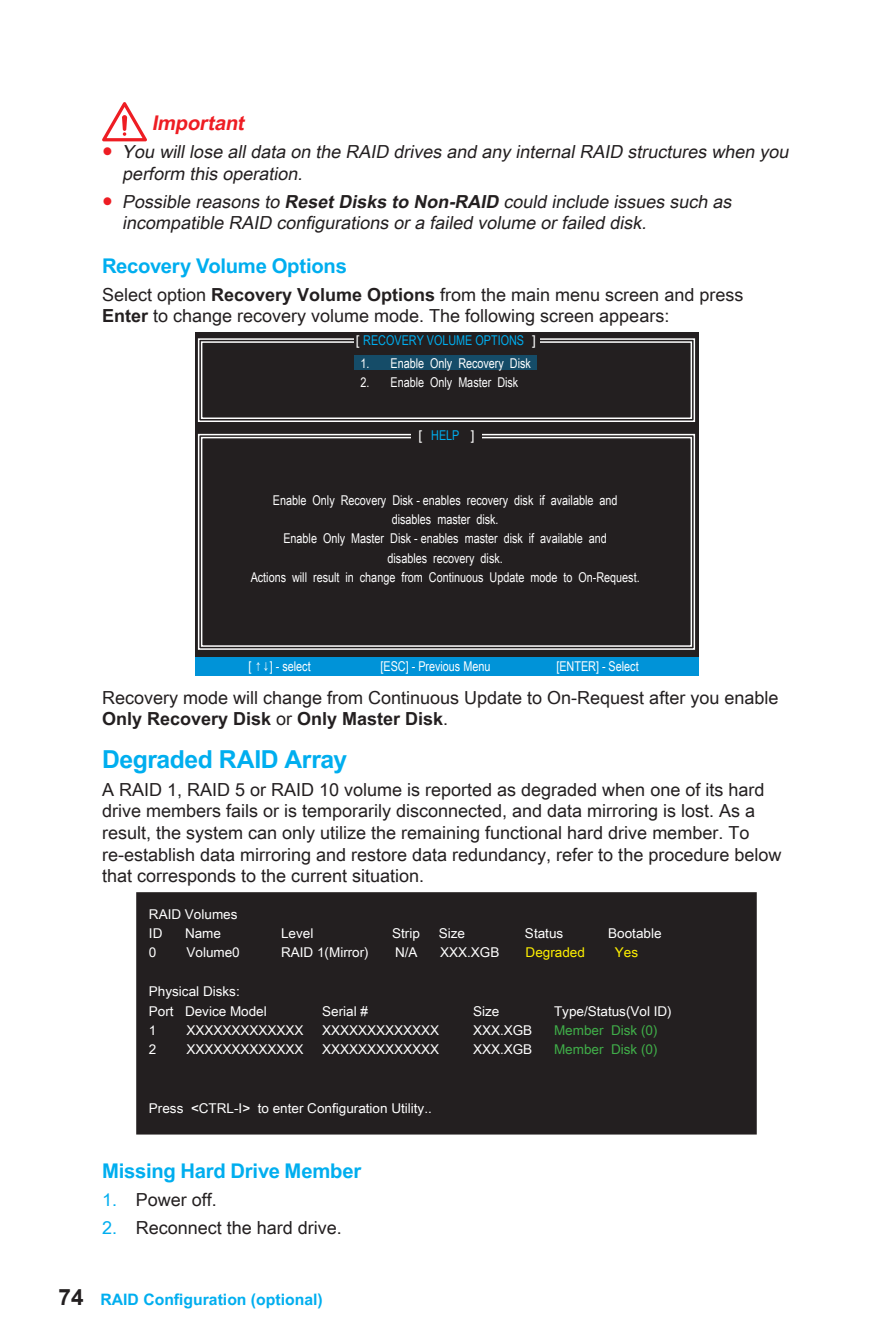
<style>
.page{position:relative;width:893px;height:1340px;background:#fff}
.page>*{position:absolute;margin:0;border:0;box-sizing:border-box;transform-origin:0 0}
.t1{font:700 24.75px "Arial Unicode MS";letter-spacing:-.02em;color:#00aeef}
.t2{font:700 20.25px "Arial Unicode MS";letter-spacing:-.01em;color:#00aeef}
.t3{font:italic 700 20.25px "Arial Unicode MS";color:#ee1d23}
.t4{font:18px/21.6px "Arial Unicode MS";color:#231f20}
.t5{font:italic 18px/21.6px "Arial Unicode MS";color:#231f20}
.t6{font:700 15.75px "Arial Unicode MS";color:#00aeef}
.t7{font:13.5px/19.3px "Arial Unicode MS";color:#fff;text-align:center;scale:.8 1}
.t8{font:13.5px/19.3px "Arial Unicode MS";color:#fff}
.t9{font:13.5px "Arial Unicode MS";color:#00aeef;scale:.8 1}
.t10{font:13.5px "Arial Unicode MS";color:#40ae49}
.t11{font:13.5px "Arial Unicode MS";color:#fff101}
.s1{font-style:normal;color:#ee1d23}
.s2{font-weight:700}
.s3{color:#fff}
.s4{color:#00aeef}
.s5{font-family:"Arial";font-size:22.5px;color:#231f20}
</style>
<div class="page">
<svg style="left:102px;top:102px;width:45px;height:39px"></svg>
<div style="left:195px;top:332px;width:503px;height:340px;background:#231f20"></div>
<svg style="left:197px;top:433px;width:499px;height:217px"></svg>
<div style="left:201px;top:437px;width:491px;height:210px;border:1px solid #fff"></div>
<svg style="left:197px;top:338px;width:499px;height:84px"></svg>
<div style="left:201px;top:341px;width:491px;height:78px;border:1px solid #fff"></div>
<div style="left:195px;top:657px;width:503px;height:18px;background:#0093d8"></div>
<div style="left:354px;top:337px;width:185px;height:11px;background:#231f20"></div>
<div style="left:411px;top:428px;width:71px;height:15px;background:#231f20"></div>
<div style="left:354px;top:355px;width:182px;height:15px;background:#154c68"></div>
<div style="left:137px;top:893px;width:619px;height:240px;background:#231f20"></div>
<div style="left:136px;top:892px;width:621px;height:242px;border:2px solid #231f20"></div>
<p class="t3" style="left:152px;top:108px;width:99px">Important</p>
<p class="t5" style="left:122px;top:141px;width:672px;text-indent:-20px"><span class="s1">●</span> You willlose alldata on the RAID drives and any internalRAID structures when you perform this operation.</p>
<p class="t5" style="left:122px;top:190px;width:615px;text-indent:-20px"><span class="s1">●</span> Possible reasons to <span class="s2">ResetDisks to Non-RAID</span> could include issues such as incompatible RAID configurations ora failed volume orfailed disk.</p>
<p class="t2" style="left:102px;top:251px;width:246px">Recovery Volume Options</p>
<p class="t4" style="left:102px;top:283px;width:643px">Select option <span class="s2">Recovery Volume Options</span> from the main menu screen and press<br><span class="s2">Enter</span> to change recovery volume mode. The following screen appears:</p>
<p class="t9" style="left:356px;top:331px;width:212px"><span class="s3">[</span> RECOVERY VOLUME OPTIONS</p>
<p class="t8" style="left:532px;top:330px;width:5px">]</p>
<p class="t7" style="left:360px;top:353px;width:215px">1. Enable Only Recovery Disk</p>
<p class="t7" style="left:360px;top:372px;width:199px">2. Enable Only Master Disk</p>
<p class="t9" style="left:431px;top:425px;width:37px">HELP</p>
<p class="t8" style="left:418px;top:425px;width:5px">[</p>
<p class="t8" style="left:471px;top:425px;width:5px">]</p>
<p class="t7" style="left:251px;top:490px;width:488px">Enable Only Recovery Disk - enables recovery disk if available and<br>disables master disk.<br>Enable Only Master Disk - enables master disk if available and<br>disables recovery disk.<br>Actions will result in change from Continuous Update mode to On-Request.</p>
<p class="t7" style="left:248px;top:656px;width:79px">[ ↑↓] - select</p>
<p class="t7" style="left:381px;top:656px;width:139px">[ESC] - Previous Menu</p>
<p class="t7" style="left:556px;top:656px;width:104px">[ENTER] - Select</p>
<p class="t4" style="left:102px;top:686px;width:678px">Recovery mode will change from Continuous Update to On-Request after you enable<br><span class="s2">Only Recovery Disk</span> or <span class="s2">Only Master Disk</span>.</p>
<h1 class="t1" style="left:102px;top:741px;width:247px">Degraded RAID Array</h1>
<p class="t4" style="left:102px;top:778px;width:681px">A RAID 1, RAID 5 or RAID 10 volume is reported as degraded when one of its hard drive members fails or is temporarily disconnected, and data mirroring is lost. As a result, the system can only utilize the remaining functional hard drive member. To re-establish data mirroring and restore data redundancy, refer to the procedure below that corresponds to the current situation.</p>
<p class="t8" style="left:149px;top:903px;width:90px">RAID Volumes<br>ID</p>
<p class="t8" style="left:185px;top:923px;width:38px">Name</p>
<p class="t8" style="left:281px;top:923px;width:34px">Level</p>
<p class="t8" style="left:392px;top:923px;width:29px">Strip</p>
<p class="t8" style="left:439px;top:923px;width:28px">Size</p>
<p class="t8" style="left:525px;top:923px;width:40px">Status</p>
<p class="t8" style="left:608px;top:923px;width:55px">Bootable</p>
<p class="t8" style="left:149px;top:942px;width:9px">0</p>
<p class="t8" style="left:187px;top:942px;width:55px">Volume0</p>
<p class="t8" style="left:281px;top:942px;width:89px">RAID 1(Mirror)</p>
<p class="t8" style="left:395px;top:942px;width:24px">N/A</p>
<p class="t8" style="left:440px;top:942px;width:61px">XXX.XGB</p>
<p class="t11" style="left:526px;top:942px;width:61px">Degraded</p>
<p class="t11" style="left:615px;top:942px;width:25px">Yes</p>
<p class="t8" style="left:149px;top:981px;width:119px">Physical Disks:<br>Port Device Model</p>
<p class="t8" style="left:322px;top:1000px;width:47px">Serial #</p>
<p class="t8" style="left:473px;top:1000px;width:28px">Size</p>
<p class="t8" style="left:554px;top:1000px;width:119px">Type/Status(Vol ID)</p>
<p class="t8" style="left:149px;top:1020px;width:9px">1</p>
<p class="t8" style="left:187px;top:1020px;width:119px">XXXXXXXXXXXXX</p>
<p class="t8" style="left:322px;top:1020px;width:119px">XXXXXXXXXXXXX</p>
<p class="t8" style="left:473px;top:1020px;width:61px">XXX.XGB</p>
<p class="t10" style="left:554px;top:1020px;width:105px">Member Disk (0)</p>
<p class="t8" style="left:149px;top:1039px;width:9px">2</p>
<p class="t8" style="left:187px;top:1039px;width:119px">XXXXXXXXXXXXX</p>
<p class="t8" style="left:322px;top:1039px;width:119px">XXXXXXXXXXXXX</p>
<p class="t8" style="left:473px;top:1039px;width:61px">XXX.XGB</p>
<p class="t10" style="left:554px;top:1039px;width:105px">Member Disk (0)</p>
<p class="t8" style="left:149px;top:1097px;width:284px">Press &lt;CTRL-I&gt; to enter Configuration Utility..</p>
<p class="t2" style="left:102px;top:1155px;width:261px">Missing Hard Drive Member</p>
<p class="t4" style="left:102px;top:1188px;width:116px"><span class="s4">1.</span> Power off.</p>
<p class="t4" style="left:102px;top:1216px;width:241px"><span class="s4">2.</span> Reconnect the hard drive.</p>
<p class="t6" style="left:58px;top:1287px;width:266px"><span class="s5">74</span> RAID Configuration (optional)</p>
</div>
